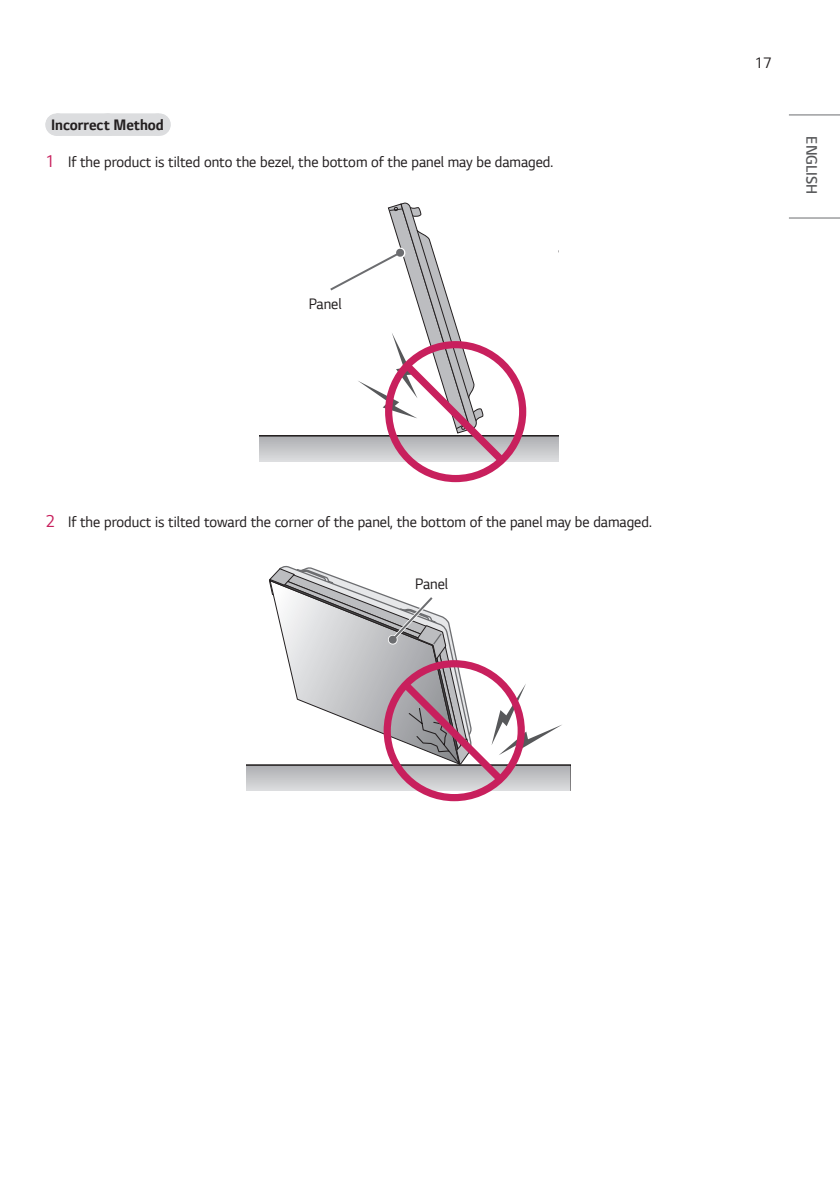
<style>
.page{position:relative;width:840px;height:1191px;background:#fff}
.page>*{position:absolute;margin:0;border:0;box-sizing:border-box;transform-origin:0 0}
.t1{font:16px "LG Smart";color:#231f20;scale:.95 1}
.Gray_Title{font:700 16px "LG Smart";color:#231f20;scale:.95 1}
.t2{font:300 16px "LG Smart";color:#57585a;scale:.95 1}
.s1{font-size:18px;color:#c8205d}
</style>
<div class="page">
<hr style="left:788px;top:217px;width:51px;height:1px;background:#6c6d70">
<hr style="left:788px;top:114px;width:51px;height:1px;background:#6c6d70">
<div style="left:56px;top:113px;width:102px;height:22px;background:#e8e9ea"></div>
<div style="left:56px;top:114px;width:102px;height:22px;background:#dcdddf"></div>
<svg style="left:158px;top:113px;width:1px;height:23px"></svg>
<svg style="left:259px;top:202px;width:298px;height:268px"></svg>
<svg style="left:246px;top:565px;width:324px;height:226px"></svg>
<p class="Gray_Title" style="left:51px;top:114px;width:120px">Incorrect Method</p>
<p class="t1" style="left:45px;top:151px;width:535px"><span class="s1">1</span> If the product is tilted onto the bezel, the bottom of the panel may be damaged.</p>
<p class="t1" style="left:308px;top:293px;width:36px">Panel</p>
<p class="t1" style="left:45px;top:511px;width:639px"><span class="s1">2</span> If the product is tilted toward the corner of the panel, the bottom of the panel may be damaged.</p>
<p class="t1" style="left:415px;top:573px;width:36px">Panel</p>
<p class="t1" style="left:754px;top:52px;width:20px">17</p>
<p class="t2" style="left:822px;top:136px;width:62px;rotate:90deg">ENGLISH</p>
</div>
